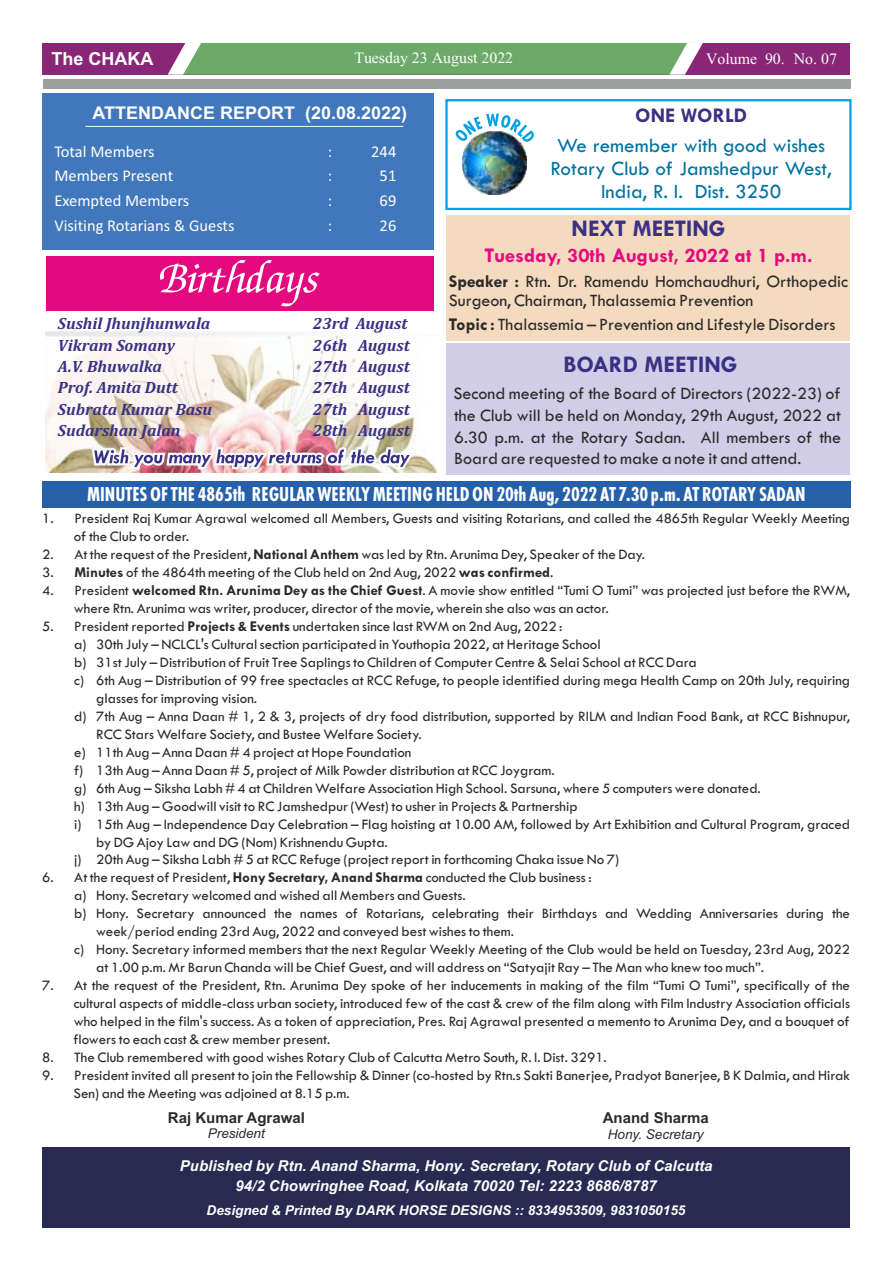
<style>
.page{position:relative;width:893px;height:1263px;background:#fff}
.page>*{position:absolute;margin:0;border:0;box-sizing:border-box;transform-origin:0 0}
.t1{font:24px "Angsana New";color:#fefefe}
.t2{font:700 24px "Tw Cen";color:#393185}
.t3{font:700 condensed 21px "Futura TEE";color:#fefefe;scale:.96 1}
.t4{font:21px/22.8px "Tw Cen";color:#00729f;text-align:center}
.t5{font:700 21px "Tw Cen";color:#e5097f}
.t6{font:700 21px "Tw Cen";color:#393185}
.t7{font:18px/21.6px "Tw Cen";color:#2b2a29}
.t8{font:700 18px "Arial";color:#fefefe}
.t9{font:700 17.55px "Arial";color:#fefefe}
.t10{font:italic 700 16.5px "Cambria";color:#393185}
.t11{font:16.5px "Calibri";color:#fefefe}
.t12{font:15px/18px "Tw Cen";color:#2b2a29}
.t13{font:italic 700 15px/20.1px "Arial";color:#fefefe;text-align:center}
.t14{font:700 15px "Arial";color:#2b2a29}
.t15{font:italic 700 13.5px "Arial";color:#fefefe}
.t16{font:italic 13.5px "Arial";color:#2b2a29}
.s1{font-weight:700}
</style>
<div class="page">
<div style="left:42px;top:43px;width:808px;height:31px;background:#892676"></div>
<svg style="left:168px;top:43px;width:535px;height:32px;background:#76a973"></svg>
<div style="left:43px;top:79px;width:807px;height:9px;background:#9d9e9e"></div>
<div style="left:42px;top:93px;width:392px;height:157px;background:#4177bb"></div>
<hr style="left:85px;top:126px;width:318px;height:1px;background:#fefefe">
<div style="left:445px;top:99px;width:407px;height:111px;border:2px solid #00a0e3"></div>
<svg style="left:456px;top:114px;width:78px;height:28px"></svg>
<img style="left:462px;top:132px;width:65px;height:62px">
<div style="left:42px;top:1147px;width:808px;height:80px;background:#282a52"></div>
<div style="left:42px;top:482px;width:808px;height:26px;background:#2560a9"></div>
<img style="left:46px;top:331px;width:391px;height:141px">
<img style="left:92px;top:447px;width:322px;height:22px">
<div style="left:46px;top:256px;width:388px;height:55px;background:#e5097f"></div>
<svg style="left:160px;top:260px;width:160px;height:46px"></svg>
<div style="left:446px;top:215px;width:404px;height:125px;background:#f4dabf"></div>
<div style="left:446px;top:343px;width:404px;height:132px;background:#d2cde7"></div>
<p class="t8" style="left:51px;top:52px;width:103px">The CHAKA</p>
<h1 class="t1" style="left:354px;top:40px;width:160px">Tuesday 23 August 2022</h1>
<h1 class="t1" style="left:706px;top:42px;width:132px">Volume 90. No. 07</h1>
<p class="t9" style="left:92px;top:106px;width:316px">ATTENDANCE REPORT (20.08.2022)</p>
<h2 class="t6" style="left:635px;top:108px;width:114px">ONE WORLD</h2>
<h2 class="t4" style="left:551px;top:135px;width:283px">We remember with good wishes<br>Rotary Club of Jamshedpur West,<br>India, R. I. Dist. 3250</h2>
<p class="t11" style="left:54px;top:144px;width:102px">Total Members</p>
<p class="t11" style="left:328px;top:144px;width:6px">:</p>
<p class="t11" style="left:371px;top:144px;width:27px">244</p>
<p class="t11" style="left:54px;top:169px;width:120px">Members Present</p>
<p class="t11" style="left:328px;top:169px;width:6px">:</p>
<p class="t11" style="left:380px;top:169px;width:18px">51</p>
<p class="t11" style="left:54px;top:194px;width:137px">Exempted Members</p>
<p class="t11" style="left:328px;top:194px;width:6px">:</p>
<p class="t11" style="left:380px;top:194px;width:18px">69</p>
<p class="t11" style="left:54px;top:219px;width:182px">Visiting Rotarians &amp; Guests</p>
<p class="t11" style="left:328px;top:219px;width:6px">:</p>
<p class="t11" style="left:380px;top:219px;width:18px">26</p>
<h1 class="t2" style="left:572px;top:220px;width:155px">NEXT MEETING</h1>
<h2 class="t5" style="left:484px;top:248px;width:330px">Tuesday, 30th August, 2022 at 1 p.m.</h2>
<p class="t7" style="left:449px;top:272px;width:401px;line-height:19.6px"><span class="s1">Speaker :</span> Rtn. Dr. Ramendu Homchaudhuri, Orthopedic<br>Surgeon, Chairman, Thalassemia Prevention</p>
<p class="t7" style="left:449px;top:314px;width:388px"><span class="s1">Topic :</span> Thalassemia – Prevention and Lifestyle Disorders</p>
<h1 class="t2" style="left:564px;top:356px;width:175px">BOARD MEETING</h1>
<p class="t7" style="left:453px;top:384px;width:389px;text-align:justify">Second meeting of the Board of Directors (2022-23) of the Club will be held on Monday, 29th August, 2022 at 6.30 p.m. at the Rotary Sadan. All members of the Board are requested to make a note it and attend.</p>
<p class="t10" style="left:58px;top:317px;width:154px">Sushil Jhunjhunwala</p>
<p class="t10" style="left:313px;top:317px;width:96px">23rd August</p>
<p class="t10" style="left:58px;top:338px;width:118px">Vikram Somany</p>
<p class="t10" style="left:313px;top:338px;width:98px">26th August</p>
<p class="t10" style="left:58px;top:359px;width:105px">A.V. Bhuwalka</p>
<p class="t10" style="left:313px;top:359px;width:98px">27th August</p>
<p class="t10" style="left:58px;top:380px;width:121px">Prof. Amita Dutt</p>
<p class="t10" style="left:313px;top:380px;width:98px">27th August</p>
<p class="t10" style="left:58px;top:402px;width:156px">Subrata Kumar Basu</p>
<p class="t10" style="left:313px;top:402px;width:98px">27th August</p>
<p class="t10" style="left:58px;top:423px;width:124px">Sudarshan Jalan</p>
<p class="t10" style="left:313px;top:423px;width:98px">28th August</p>
<h2 class="t3" style="left:87px;top:486px;width:750px">MINUTES OF THE 4865th REGULAR WEEKLY MEETING HELD ON 20th Aug, 2022 AT 7.30 p.m. AT ROTARY SADAN</h2>
<p class="t12" style="left:74px;top:510px;width:778px;text-indent:-31px">1. President Raj Kumar Agrawal welcomed all Members, Guests and visiting Rotarians, and called the 4865th Regular Weekly Meeting of the Club to order.</p>
<p class="t12" style="left:42px;top:546px;width:604px">2. At the request of the President, <span class="s1">National Anthem</span> was led by Rtn. Arunima Dey, Speaker of the Day.</p>
<p class="t12" style="left:42px;top:564px;width:513px">3. <span class="s1">Minutes</span> of the 4864th meeting of the Club held on 2nd Aug, 2022 <span class="s1">was confirmed</span>.</p>
<p class="t12" style="left:74px;top:582px;width:778px;text-indent:-31px">4. President <span class="s1">welcomed Rtn. Arunima Dey as the Chief Guest</span>. A movie show entitled “Tumi O Tumi” was projected just before the RWM, where Rtn. Arunima was writer, producer, director of the movie, wherein she also was an actor.</p>
<p class="t12" style="left:42px;top:618px;width:522px">5. President reported <span class="s1">Projects &amp; Events</span> undertaken since last RWM on 2nd Aug, 2022 :</p>
<p class="t12" style="left:74px;top:636px;width:528px">a) 30th July – NCLCL's Cultural section participated in Youthopia 2022, at Heritage School</p>
<p class="t12" style="left:74px;top:654px;width:624px">b) 31st July – Distribution of Fruit Tree Saplings to Children of Computer Centre &amp; Selai School at RCC Dara</p>
<p class="t12" style="left:74px;top:672px;width:777px">c) 6th Aug – Distribution of 99 free spectacles at RCC Refuge, to people identified during mega Health Camp on 20th July, requiring</p>
<p class="t12" style="left:96px;top:690px;width:162px">glasses for improving vision.</p>
<p class="t12" style="left:74px;top:708px;width:777px">d) 7th Aug – Anna Daan # 1, 2 &amp; 3, projects of dry food distribution, supported by RILM and Indian Food Bank, at RCC Bishnupur,</p>
<p class="t12" style="left:96px;top:726px;width:327px">RCC Stars Welfare Society, and Bustee Welfare Society.</p>
<p class="t12" style="left:74px;top:744px;width:339px">e) 11th Aug – Anna Daan # 4 project at Hope Foundation</p>
<p class="t12" style="left:74px;top:762px;width:482px">f) 13th Aug – Anna Daan # 5, project of Milk Powder distribution at RCC Joygram.</p>
<p class="t12" style="left:74px;top:780px;width:688px">g) 6th Aug – Siksha Labh # 4 at Children Welfare Association High School. Sarsuna, where 5 computers were donated.</p>
<p class="t12" style="left:74px;top:798px;width:505px">h) 13th Aug – Goodwill visit to RC Jamshedpur (West) to usher in Projects &amp; Partnership</p>
<p class="t12" style="left:74px;top:816px;width:777px">i) 15th Aug – Independence Day Celebration – Flag hoisting at 10.00 AM, followed by Art Exhibition and Cultural Program, graced</p>
<p class="t12" style="left:96px;top:834px;width:293px">by DG Ajoy Law and DG (Nom) Krishnendu Gupta.</p>
<p class="t12" style="left:74px;top:852px;width:546px">j) 20th Aug – Siksha Labh # 5 at RCC Refuge (project report in forthcoming Chaka issue No 7)</p>
<p class="t12" style="left:42px;top:870px;width:551px">6. At the request of President, <span class="s1">Hony Secretary, Anand Sharma</span> conducted the Club business :</p>
<p class="t12" style="left:74px;top:888px;width:393px">a) Hony. Secretary welcomed and wished all Members and Guests.</p>
<p class="t12" style="left:74px;top:905px;width:777px">b) Hony. Secretary announced the names of Rotarians, celebrating their Birthdays and Wedding Anniversaries during the</p>
<p class="t12" style="left:96px;top:923px;width:420px">week/period ending 23rd Aug, 2022 and conveyed best wishes to them.</p>
<p class="t12" style="left:74px;top:941px;width:777px">c) Hony. Secretary informed members that the next Regular Weekly Meeting of the Club would be held on Tuesday, 23rd Aug, 2022</p>
<p class="t12" style="left:96px;top:959px;width:670px">at 1.00 p.m. Mr Barun Chanda will be Chief Guest, and will address on “Satyajit Ray – The Man who knew too much”.</p>
<p class="t12" style="left:74px;top:977px;width:778px;text-align:justify;text-indent:-31px">7. At the request of the President, Rtn. Arunima Dey spoke of her inducements in making of the film “Tumi O Tumi”, specifically of the cultural aspects of middle-class urban society, introduced few of the cast &amp; crew of the film along with Film Industry Association officials who helped in the film's success. As a token of appreciation, Pres. Raj Agrawal presented a memento to Arunima Dey, and a bouquet of flowers to each cast &amp; crew member present.</p>
<p class="t12" style="left:42px;top:1049px;width:566px">8. The Club remembered with good wishes Rotary Club of Calcutta Metro South, R. I. Dist. 3291.</p>
<p class="t12" style="left:74px;top:1067px;width:778px;text-indent:-31px">9. President invited all present to join the Fellowship &amp; Dinner (co-hosted by Rtn.s Sakti Banerjee, Pradyot Banerjee, B K Dalmia, and Hirak<br>Sen) and the Meeting was adjoined at 8.15 p.m.</p>
<p class="t14" style="left:168px;top:1112px;width:138px">Raj Kumar Agrawal</p>
<p class="t16" style="left:208px;top:1128px;width:59px">President</p>
<p class="t14" style="left:603px;top:1112px;width:107px">Anand Sharma</p>
<p class="t16" style="left:608px;top:1129px;width:97px">Hony. Secretary</p>
<p class="t13" style="left:180px;top:1156px;width:534px">Published by Rtn. Anand Sharma, Hony. Secretary, Rotary Club of Calcutta<br>94/2 Chowringhee Road, Kolkata 70020 Tel: 2223 8686/8787</p>
<p class="t15" style="left:207px;top:1205px;width:480px">Designed &amp; Printed By DARK HORSE DESIGNS :: 8334953509, 9831050155</p>
</div>
